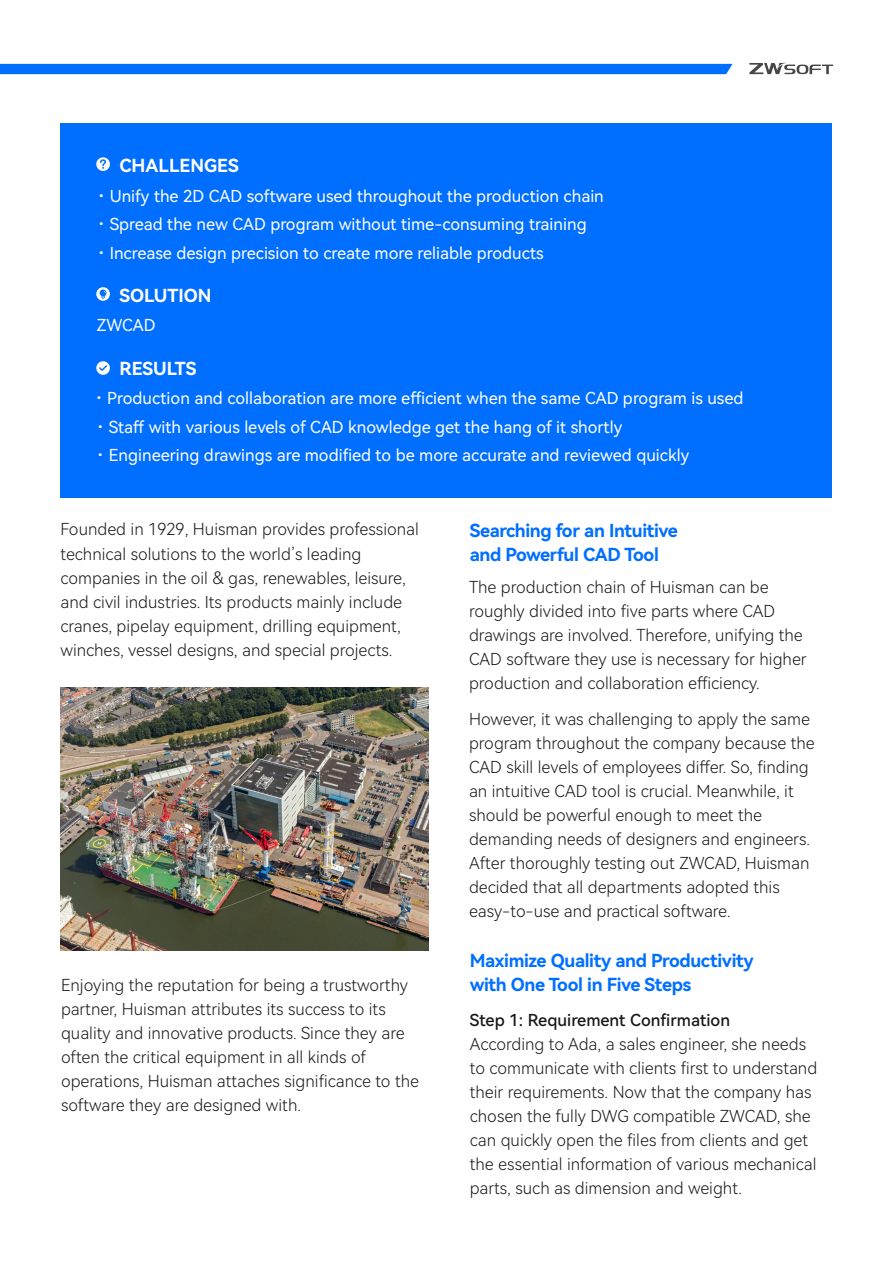
<style>
.page{position:relative;width:893px;height:1263px;background:#fff}
.page>*{position:absolute;margin:0;border:0;box-sizing:border-box;transform-origin:0 0}
.t1{font:18px/24px "Harmony OS Sans SC Bold";letter-spacing:-.02em;color:#006fff}
.t2{font:18px "Harmony OS Sans SC Bold";color:#fff}
.t3{font:16.5px/24px "Harmony OS Sans SC Light";color:#161616}
.t4{font:16.5px/28.5px "Harmony OS Sans SC";color:#fff}
.t5{font:16.5px "Harmony OS Sans SC Medium";color:#161616}
</style>
<div class="page">
<div style="left:60px;top:123px;width:772px;height:374px;background:#006fff"></div>
<svg style="left:96px;top:361px;width:14px;height:14px"></svg>
<svg style="left:96px;top:157px;width:14px;height:14px"></svg>
<svg style="left:96px;top:287px;width:14px;height:14px"></svg>
<svg style="left:100px;top:289px;width:7px;height:9px"></svg>
<svg style="left:749px;top:63px;width:84px;height:11px"></svg>
<div style="left:0;top:64px;width:733px;height:10px;background:#006fff"></div>
<img style="left:61px;top:687px;width:368px;height:263px">
<p class="t2" style="left:119px;top:153px;width:121px">CHALLENGES</p>
<p class="t4" style="left:93px;top:181px;width:512px">・Unify the 2D CAD software used throughout the production chain・Spread the new CAD program without time-consuming training・Increase design precision to create more reliable products</p>
<p class="t2" style="left:119px;top:283px;width:94px">SOLUTION</p>
<p class="t4" style="left:97px;top:310px;width:60px">ZWCAD</p>
<p class="t2" style="left:119px;top:356px;width:79px">RESULTS</p>
<p class="t4" style="left:91px;top:383px;width:654px">・Production and collaboration are more efficient when the same CAD program is used・Staff with various levels of CAD knowledge get the hang of it shortly<br>・Engineering drawings are modified to be more accurate and reviewed quickly</p>
<p class="t3" style="left:60px;top:517px;width:360px">Founded in 1929, Huisman provides professional technical solutions to the world’s leading companies in the oil &amp; gas, renewables, leisure, and civil industries. Its products mainly include cranes, pipelay equipment, drilling equipment, winches, vessel designs, and special projects.</p>
<p class="t3" style="left:61px;top:972px;width:360px">Enjoying the reputation for being a trustworthy partner, Huisman attributes its success to its quality and innovative products. Since they are often the critical equipment in all kinds of operations, Huisman attaches significance to the software they are designed with.</p>
<p class="t1" style="left:470px;top:518px;width:210px">Searching for an Intuitive and Powerful CAD Tool</p>
<p class="t3" style="left:469px;top:575px;width:339px">The production chain of Huisman can be roughly divided into five parts where CAD drawings are involved. Therefore, unifying the CAD software they use is necessary for higher production and collaboration efficiency.</p>
<p class="t3" style="left:469px;top:707px;width:347px">However, it was challenging to apply the same program throughout the company because the CAD skill levels of employees differ. So, finding an intuitive CAD tool is crucial. Meanwhile, it should be powerful enough to meet the demanding needs of designers and engineers.<br>After thoroughly testing out ZWCAD, Huisman decided that all departments adopted this easy-to-use and practical software.</p>
<p class="t1" style="left:470px;top:948px;width:285px">Maximize Quality and Productivity with One Tool in Five Steps</p>
<p class="t5" style="left:470px;top:1008px;width:262px">Step 1: Requirement Confirmation</p>
<p class="t3" style="left:470px;top:1031px;width:349px">According to Ada, a sales engineer, she needs to communicate with clients first to understand their requirements. Now that the company has chosen the fully DWG compatible ZWCAD, she can quickly open the files from clients and get the essential information of various mechanical parts, such as dimension and weight.</p>
</div>
